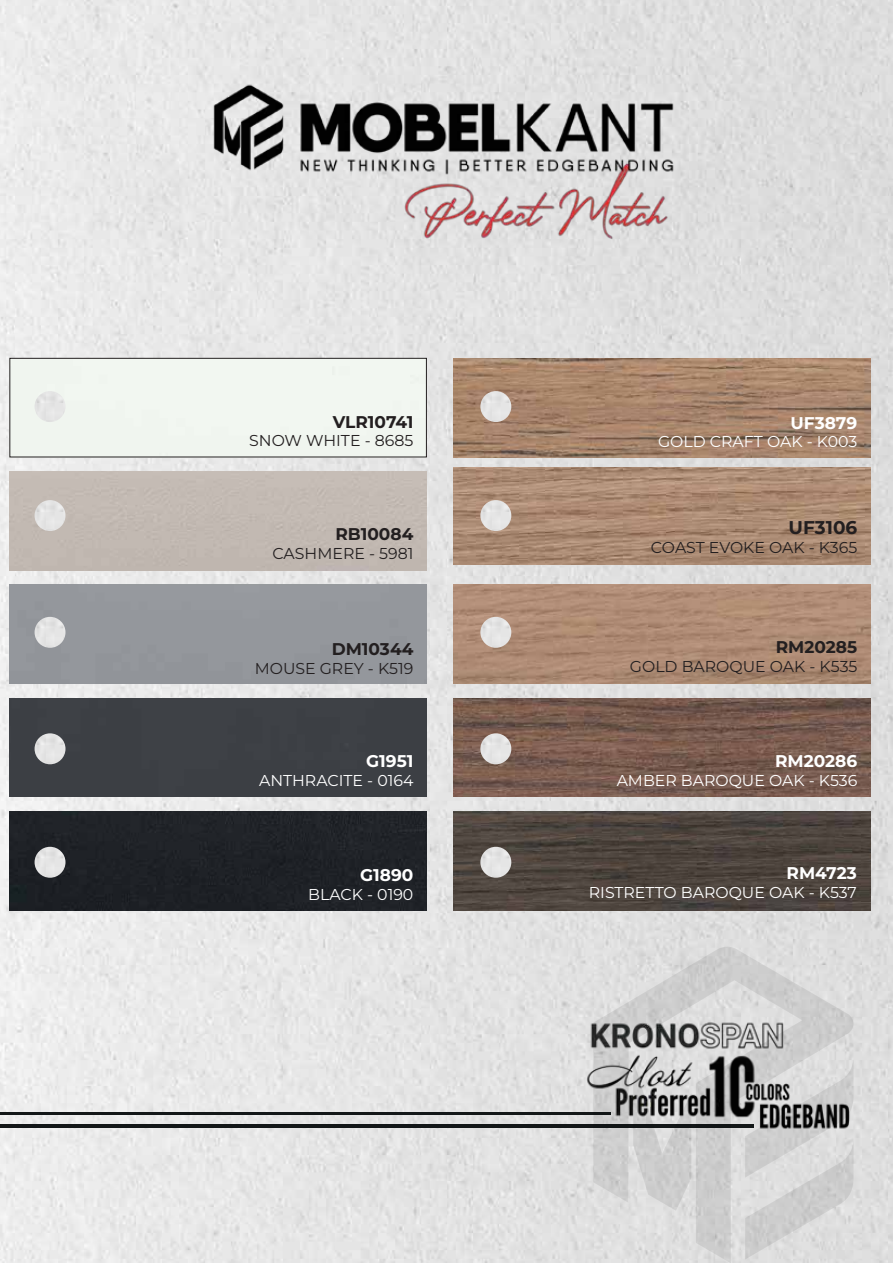
<style>
.page{position:relative;width:893px;height:1263px;background:#fff}
.page>*{position:absolute;margin:0;border:0;box-sizing:border-box;transform-origin:0 0}
.t1{font:700 18.45px "Montserrat";color:#231f20}
.t2{font:700 16.95px "Montserrat";color:#231f20}
.t3{font:700 16.95px "Montserrat";color:#fff}
.t4{font:15.75px "Montserrat";color:#fff}
.t5{font:15.75px "Montserrat";color:#231f20}
</style>
<div class="page">
<img style="left:0;top:0;width:893px;height:1263px">
<hr style="left:0;top:1124px;width:754px;height:3px;background:#131718">
<hr style="left:0;top:1112px;width:611px;height:3px;background:#131718">
<svg style="left:593px;top:947px;width:260px;height:316px;background:#d6d6d6"></svg>
<img style="left:190px;top:63px;width:513px;height:205px">
<img style="left:454px;top:467px;width:416px;height:98px">
<div style="left:10px;top:472px;width:416px;height:98px;background:#c2b9b2"></div>
<img style="left:454px;top:585px;width:416px;height:99px">
<div style="left:10px;top:585px;width:416px;height:98px;background:#94979c"></div>
<div style="left:10px;top:698px;width:416px;height:99px;background:#3c3f44"></div>
<img style="left:454px;top:811px;width:416px;height:99px">
<div style="left:11px;top:360px;width:414px;height:95px;background:#f2f7f1"></div>
<div style="left:9px;top:358px;width:418px;height:99px;border:1px solid #231f20"></div>
<img style="left:454px;top:698px;width:416px;height:99px">
<div style="left:10px;top:811px;width:416px;height:99px;background:#1f2227"></div>
<img style="left:454px;top:358px;width:416px;height:99px">
<img style="left:480px;top:500px;width:31px;height:31px;border-radius:15px">
<img style="left:480px;top:391px;width:31px;height:31px;border-radius:15px">
<img style="left:480px;top:733px;width:31px;height:31px;border-radius:15px">
<img style="left:480px;top:847px;width:31px;height:31px;border-radius:15px">
<img style="left:480px;top:617px;width:31px;height:31px;border-radius:15px">
<img style="left:35px;top:500px;width:31px;height:31px;border-radius:15px">
<img style="left:35px;top:391px;width:31px;height:31px;border-radius:15px">
<img style="left:35px;top:733px;width:31px;height:31px;border-radius:15px">
<img style="left:35px;top:847px;width:31px;height:31px;border-radius:15px">
<img style="left:35px;top:617px;width:31px;height:31px;border-radius:15px">
<img style="left:582px;top:1003px;width:279px;height:133px">
<p class="t2" style="left:333px;top:409px;width:82px">VLR10741</p>
<p class="t5" style="left:249px;top:430px;width:166px">SNOW WHITE - 8685</p>
<p class="t3" style="left:790px;top:410px;width:68px">UF3879</p>
<p class="t4" style="left:658px;top:431px;width:201px">GOLD CRAFT OAK - K003</p>
<p class="t2" style="left:335px;top:521px;width:80px">RB10084</p>
<p class="t5" style="left:273px;top:542px;width:142px">CASHMERE - 5981</p>
<p class="t1" style="left:789px;top:514px;width:70px">UF3106</p>
<p class="t5" style="left:651px;top:536px;width:208px">COAST EVOKE OAK - K365</p>
<p class="t2" style="left:332px;top:637px;width:83px">DM10344</p>
<p class="t5" style="left:255px;top:658px;width:160px">MOUSE GREY - K519</p>
<p class="t2" style="left:776px;top:634px;width:83px">RM20285</p>
<p class="t5" style="left:630px;top:655px;width:229px">GOLD BAROQUE OAK - K535</p>
<p class="t3" style="left:366px;top:749px;width:49px">G1951</p>
<p class="t4" style="left:259px;top:770px;width:156px">ANTHRACITE - 0164</p>
<p class="t3" style="left:775px;top:749px;width:84px">RM20286</p>
<p class="t4" style="left:617px;top:769px;width:242px">AMBER BAROQUE OAK - K536</p>
<p class="t3" style="left:360px;top:863px;width:55px">G1890</p>
<p class="t4" style="left:308px;top:884px;width:107px">BLACK - 0190</p>
<p class="t3" style="left:786px;top:861px;width:72px">RM4723</p>
<p class="t4" style="left:589px;top:881px;width:269px">RISTRETTO BAROQUE OAK - K537</p>
</div>
